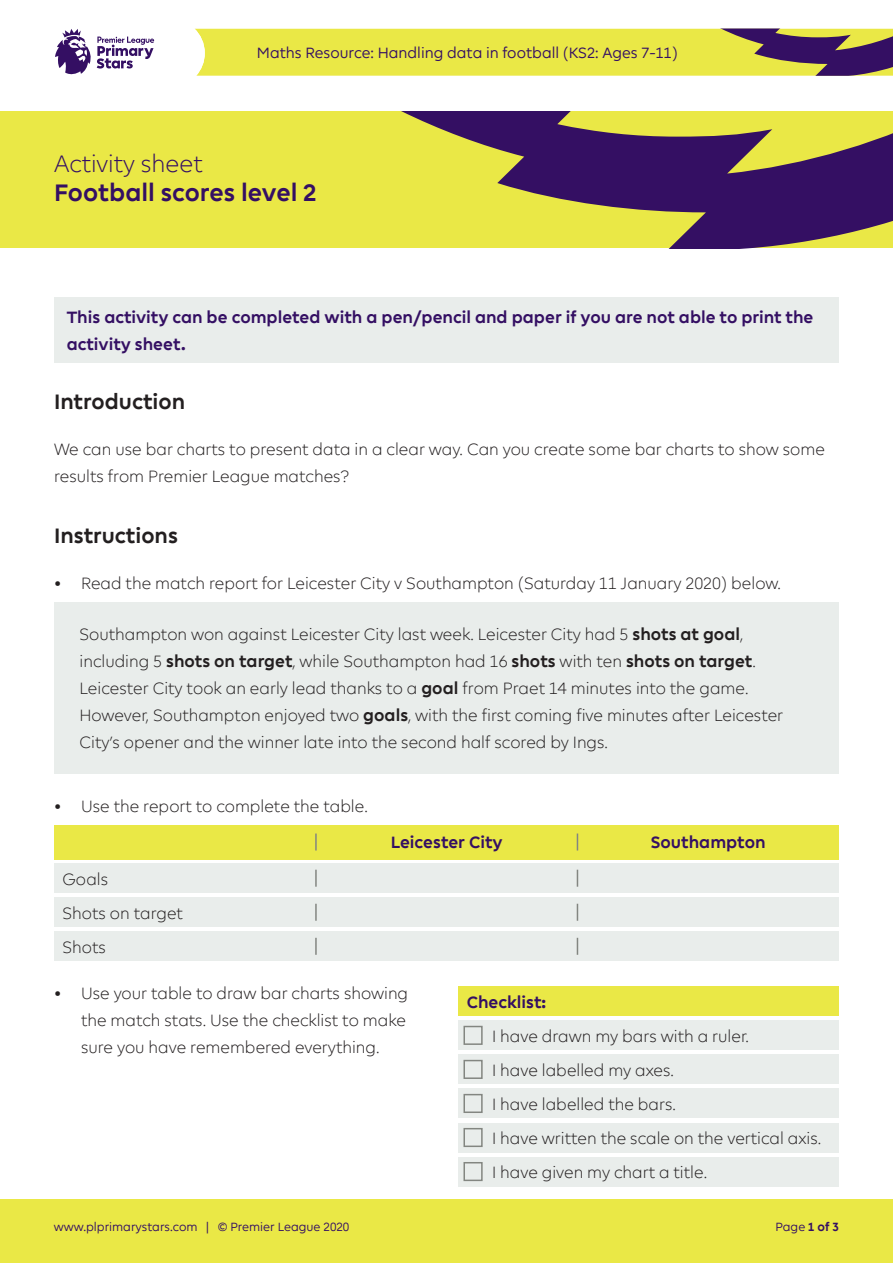
<style>
.page{position:relative;width:893px;height:1263px;background:#fff}
.page>*{position:absolute;margin:0;border:0;box-sizing:border-box;transform-origin:0 0}
.Resource_Title_Purpl{font:700 24px "Premier League";color:#340f63}
.Resource_Identifier{font:300 24px "Premier League";color:#340f63}
.Instructions{font:700 21px "Premier League";color:#231f20}
.Body{font:300 16.5px/27px "Premier League";color:#231f20}
.Body-2{font:700 16.5px/27px "Premier League";color:#340f63}
.Purple_Header{font:700 16.5px "Premier League";color:#340f63}
.Resource_Pack_Title{font:15px "Premier League";color:#340f63}
.t1{font:12px "Premier League";color:#340f63}
.s1{font-weight:700}
</style>
<div class="page">
<div style="left:0;top:111px;width:893px;height:137px;background:#eae846"></div>
<svg style="left:401px;top:111px;width:492px;height:137px;fill:#340f63"></svg>
<svg style="left:195px;top:28px;width:698px;height:48px"></svg>
<div style="left:0;top:1199px;width:893px;height:64px;background:#eae846"></div>
<div style="left:54px;top:825px;width:785px;height:34px;background:#eae846"></div>
<svg style="left:55px;top:29px;width:99px;height:46px"></svg>
<div style="left:54px;top:298px;width:785px;height:65px;background:#e9edeb"></div>
<div style="left:54px;top:602px;width:785px;height:172px;background:#e9edeb"></div>
<div style="left:54px;top:863px;width:785px;height:30px;background:#e9edeb"></div>
<div style="left:54px;top:897px;width:785px;height:30px;background:#e9edeb"></div>
<div style="left:54px;top:931px;width:785px;height:30px;background:#e9edeb"></div>
<div style="left:458px;top:986px;width:381px;height:30px;background:#eae846"></div>
<div style="left:458px;top:1020px;width:381px;height:30px;background:#e9edeb"></div>
<div style="left:458px;top:1054px;width:381px;height:30px;background:#e9edeb"></div>
<div style="left:458px;top:1088px;width:381px;height:30px;background:#e9edeb"></div>
<div style="left:458px;top:1122px;width:381px;height:30px;background:#e9edeb"></div>
<div style="left:458px;top:1157px;width:381px;height:29px;background:#e9edeb"></div>
<svg style="left:315px;top:833px;width:2px;height:17px"></svg>
<svg style="left:315px;top:870px;width:2px;height:17px"></svg>
<svg style="left:315px;top:904px;width:2px;height:17px"></svg>
<svg style="left:315px;top:938px;width:2px;height:17px"></svg>
<svg style="left:577px;top:833px;width:1px;height:17px"></svg>
<svg style="left:577px;top:870px;width:1px;height:17px"></svg>
<svg style="left:577px;top:904px;width:1px;height:17px"></svg>
<svg style="left:577px;top:938px;width:1px;height:17px"></svg>
<div style="left:463px;top:1026px;width:20px;height:19px;border:2px solid #838681"></div>
<div style="left:463px;top:1060px;width:20px;height:19px;border:2px solid #838681"></div>
<div style="left:463px;top:1094px;width:20px;height:19px;border:2px solid #838681"></div>
<div style="left:463px;top:1128px;width:20px;height:19px;border:2px solid #838681"></div>
<div style="left:463px;top:1162px;width:20px;height:19px;border:2px solid #838681"></div>
<p class="Resource_Pack_Title" style="left:257px;top:44px;width:422px">Maths Resource: Handling data in football (KS2: Ages 7-11)</p>
<p class="Resource_Identifier" style="left:54px;top:151px;width:150px">Activity sheet</p>
<p class="Resource_Title_Purpl" style="left:54px;top:179px;width:264px">Football scores level 2</p>
<p class="Body-2" style="left:67px;top:304px;width:748px">This activity can be completed with a pen/pencil and paper if you are not able to print the activity sheet.</p>
<p class="Instructions" style="left:54px;top:390px;width:133px">Introduction</p>
<p class="Body" style="left:54px;top:436px;width:772px">We can use bar charts to present data in a clear way. Can you create some bar charts to show some results from Premier League matches?</p>
<p class="Instructions" style="left:54px;top:524px;width:126px">Instructions</p>
<p class="Body" style="left:54px;top:570px;width:729px">• Read the match report for Leicester City v Southampton (Saturday 11 January 2020) below.</p>
<p class="Body" style="left:80px;top:621px;width:705px">Southampton won against Leicester City last week. Leicester City had 5 <span class="s1">shots at goal</span>, including 5 <span class="s1">shots on target</span>, while Southampton had 16 <span class="s1">shots</span> with ten <span class="s1">shots on target</span>.<br>Leicester City took an early lead thanks to a <span class="s1">goal</span> from Praet 14 minutes into the game.<br>However, Southampton enjoyed two <span class="s1">goals</span>, with the first coming five minutes after Leicester City’s opener and the winner late into the second half scored by Ings.</p>
<p class="Body" style="left:54px;top:793px;width:315px">• Use the report to complete the table.</p>
<p class="Purple_Header" style="left:391px;top:833px;width:113px">Leicester City</p>
<p class="Purple_Header" style="left:651px;top:833px;width:116px">Southampton</p>
<p class="Body" style="left:63px;top:866px;width:47px">Goals</p>
<p class="Body" style="left:63px;top:900px;width:122px">Shots on target</p>
<p class="Body" style="left:63px;top:934px;width:45px">Shots</p>
<p class="Body" style="left:81px;top:980px;width:329px;text-indent:-27px">• Use your table to draw bar charts showing the match stats. Use the checklist to make sure you have remembered everything.</p>
<p class="Purple_Header" style="left:467px;top:993px;width:81px">Checklist:</p>
<p class="Body" style="left:492px;top:1023px;width:258px">I have drawn my bars with a ruler.</p>
<p class="Body" style="left:492px;top:1057px;width:183px">I have labelled my axes.</p>
<p class="Body" style="left:492px;top:1091px;width:185px">I have labelled the bars.</p>
<p class="Body" style="left:492px;top:1125px;width:331px">I have written the scale on the vertical axis.</p>
<p class="Body" style="left:492px;top:1159px;width:216px">I have given my chart a title.</p>
<p class="t1" style="left:54px;top:1220px;width:297px">www.plprimarystars.com | © Premier League 2020</p>
<p class="t1" style="left:775px;top:1220px;width:65px">Page <span class="s1">1 of 3</span></p>
</div>
